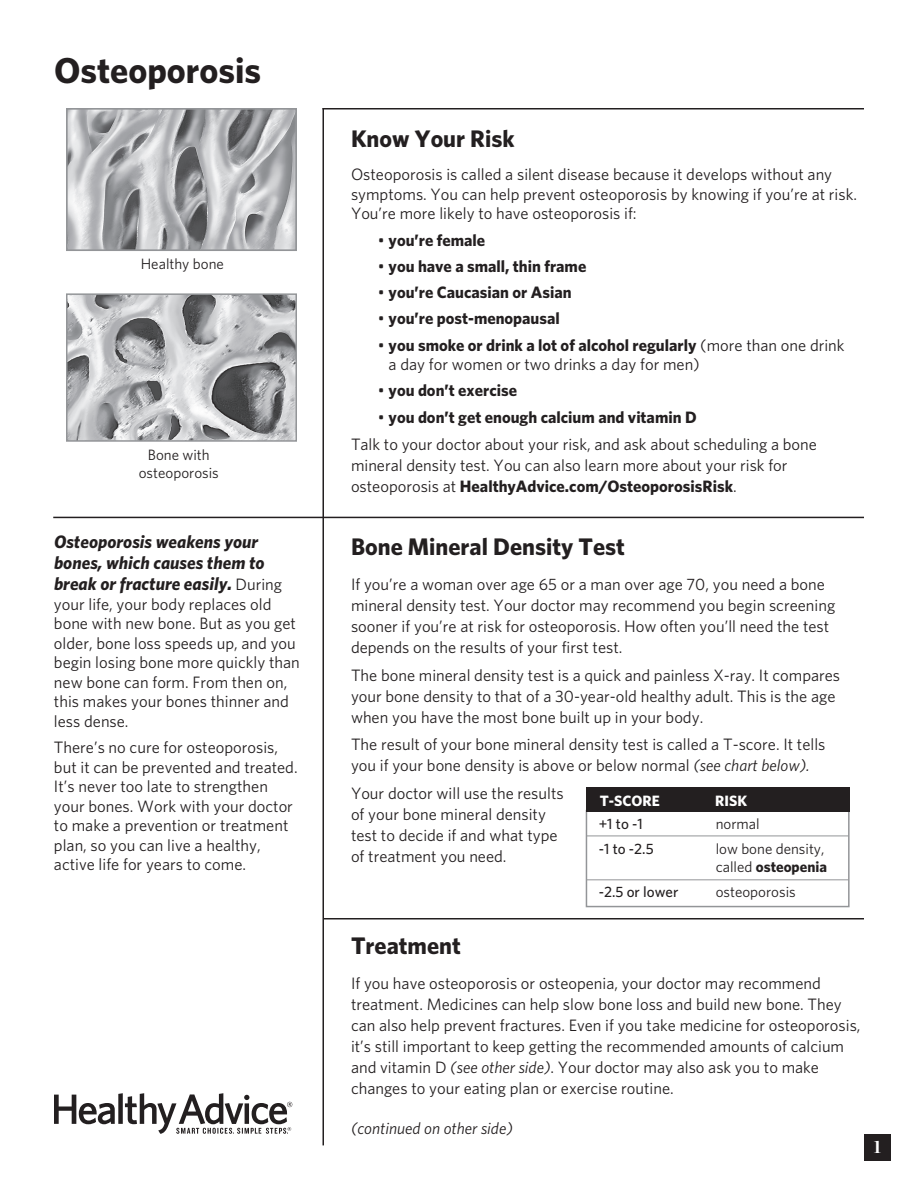
<style>
.page{position:relative;width:918px;height:1188px;background:#fff}
.page>*{position:absolute;margin:0;border:0;box-sizing:border-box;transform-origin:0 0}
.t1{font:700 36px "Whitney";color:#231f20}
.t2{font:700 24px "Whitney";color:#231f20}
.t3{font:italic 700 18px/21px "Whitney";color:#231f20}
.t4{font:700 18px "Chronicle Display";color:#fff}
.t5{font:16.5px/19.5px "Whitney";color:#231f20}
.t6{font:700 16.5px "Whitney";color:#231f20}
.t7{font:italic 16.5px "Whitney";color:#231f20}
.t8{font:15px/18px "Whitney";color:#231f20;text-align:center}
.t9{font:500 15px "Whitney";color:#231f20}
.t10{font:700 15px "Whitney";color:#fff}
.s1{font-weight:400;font-style:normal;font-size:16.5px}
.s2{font-weight:400}
.s3{font-weight:700}
.s4{font-style:italic}
</style>
<div class="page">
<hr style="left:323px;top:108px;width:541px;height:2px;background:#231f20">
<hr style="left:53px;top:517px;width:811px;height:1px;background:#231f20">
<hr style="left:323px;top:918px;width:541px;height:2px;background:#231f20">
<img style="left:69px;top:111px;width:225px;height:137px">
<div style="left:66px;top:108px;width:231px;height:143px;border:2px solid #939598"></div>
<img style="left:69px;top:296px;width:225px;height:143px">
<div style="left:66px;top:293px;width:231px;height:149px;border:2px solid #939598"></div>
<hr style="left:322px;top:108px;width:2px;height:1037px;background:#231f20">
<div style="left:864px;top:1134px;width:27px;height:27px;background:#231f20"></div>
<svg style="left:54px;top:1093px;width:238px;height:41px"></svg>
<div style="left:586px;top:810px;width:264px;height:97px;border:2px solid #939598"></div>
<div style="left:586px;top:787px;width:264px;height:24px;background:#231f20"></div>
<hr style="left:586px;top:836px;width:263px;height:1px;background:#939598">
<hr style="left:586px;top:879px;width:262px;height:1px;background:#939598">
<h1 class="t1" style="left:54px;top:46px;width:209px">Osteoporosis</h1>
<p class="t8" style="left:141px;top:255px;width:85px">Healthy bone</p>
<p class="t8" style="left:139px;top:445px;width:82px">Bone with osteoporosis</p>
<p class="t3" style="left:54px;top:531px;width:230px">Osteoporosis weakens your bones, which causes them to break or fracture easily. <span class="s1">During</span></p>
<p class="t5" style="left:54px;top:594px;width:247px">your life, your body replaces old bone with new bone. But as you get older, bone loss speeds up, and you begin losing bone more quickly than new bone can form. From then on, this makes your bones thinner and less dense.</p>
<p class="t5" style="left:54px;top:737px;width:245px">There’s no cure for osteoporosis, but it can be prevented and treated.<br>It’s never too late to strengthen your bones. Work with your doctor to make a prevention or treatment plan, so you can live a healthy, active life for years to come.</p>
<h2 class="t2" style="left:351px;top:123px;width:165px">Know Your Risk</h2>
<p class="t5" style="left:351px;top:165px;width:507px">Osteoporosis is called a silent disease because it develops without any symptoms. You can help prevent osteoporosis by knowing if you’re at risk.<br>You’re more likely to have osteoporosis if:</p>
<p class="t6" style="left:378px;top:229px;width:109px"><span class="s2">•</span> you’re female</p>
<p class="t6" style="left:378px;top:255px;width:210px"><span class="s2">•</span> you have a small, thin frame</p>
<p class="t6" style="left:378px;top:281px;width:195px"><span class="s2">•</span> you’re Caucasian or Asian</p>
<p class="t6" style="left:378px;top:308px;width:183px"><span class="s2">•</span> you’re post-menopausal</p>
<p class="t5" style="left:389px;top:335px;width:458px;text-indent:-11px">• <span class="s3">you smoke or drink a lot of alcohol regularly</span> (more than one drink a day for women or two drinks a day for men)</p>
<p class="t6" style="left:378px;top:380px;width:141px"><span class="s2">•</span> you don’t exercise</p>
<p class="t5" style="left:351px;top:403px;width:467px;line-height:27.8px;text-indent:27px">• <span class="s3">you don’t get enough calcium and vitamin D<br></span>Talk to your doctor about your risk, and ask about scheduling a bone</p>
<p class="t5" style="left:351px;top:455px;width:438px;line-height:21px">mineral density test. You can also learn more about your risk for osteoporosis at <span class="s3">HealthyAdvice.com/OsteoporosisRisk</span>.</p>
<h2 class="t2" style="left:351px;top:531px;width:276px">Bone Mineral Density Test</h2>
<p class="t5" style="left:351px;top:573px;width:486px;line-height:21px">If you’re a woman over age 65 or a man over age 70, you need a bone mineral density test. Your doctor may recommend you begin screening sooner if you’re at risk for osteoporosis. How often you’ll need the test depends on the results of your first test.</p>
<p class="t5" style="left:351px;top:664px;width:491px;line-height:21px">The bone mineral density test is a quick and painless X-ray. It compares your bone density to that of a 30-year-old healthy adult. This is the age when you have the most bone built up in your body.</p>
<p class="t5" style="left:351px;top:734px;width:476px;line-height:21px">The result of your bone mineral density test is called a T-score. It tells you if your bone density is above or below normal <span class="s4">(see chart below).</span></p>
<p class="t5" style="left:351px;top:783px;width:214px;line-height:21px">Your doctor will use the results of your bone mineral density test to decide if and what type of treatment you need.</p>
<p class="t10" style="left:600px;top:791px;width:62px">T-SCORE</p>
<p class="t10" style="left:715px;top:791px;width:33px">RISK</p>
<p class="t9" style="left:599px;top:814px;width:46px">+1 to -1</p>
<p class="t8" style="left:716px;top:815px;width:45px">normal</p>
<p class="t9" style="left:599px;top:839px;width:56px">-1 to -2.5</p>
<p class="t8" style="left:716px;top:839px;width:113px;text-align:left">low bone density, called <span class="s3">osteopenia</span></p>
<p class="t9" style="left:599px;top:881px;width:81px">-2.5 or lower</p>
<p class="t8" style="left:716px;top:882px;width:82px">osteoporosis</p>
<h2 class="t2" style="left:351px;top:930px;width:111px">Treatment</h2>
<p class="t5" style="left:351px;top:972px;width:511px;line-height:21px">If you have osteoporosis or osteopenia, your doctor may recommend treatment. Medicines can help slow bone loss and build new bone. They can also help prevent fractures. Even if you take medicine for osteoporosis, it’s still important to keep getting the recommended amounts of calcium and vitamin D <span class="s4">(see other side)</span>. Your doctor may also ask you to make changes to your eating plan or exercise routine.</p>
<p class="t7" style="left:351px;top:1117px;width:163px">(continued on other side)</p>
<p class="t4" style="left:874px;top:1132px;width:9px">1</p>
</div>
